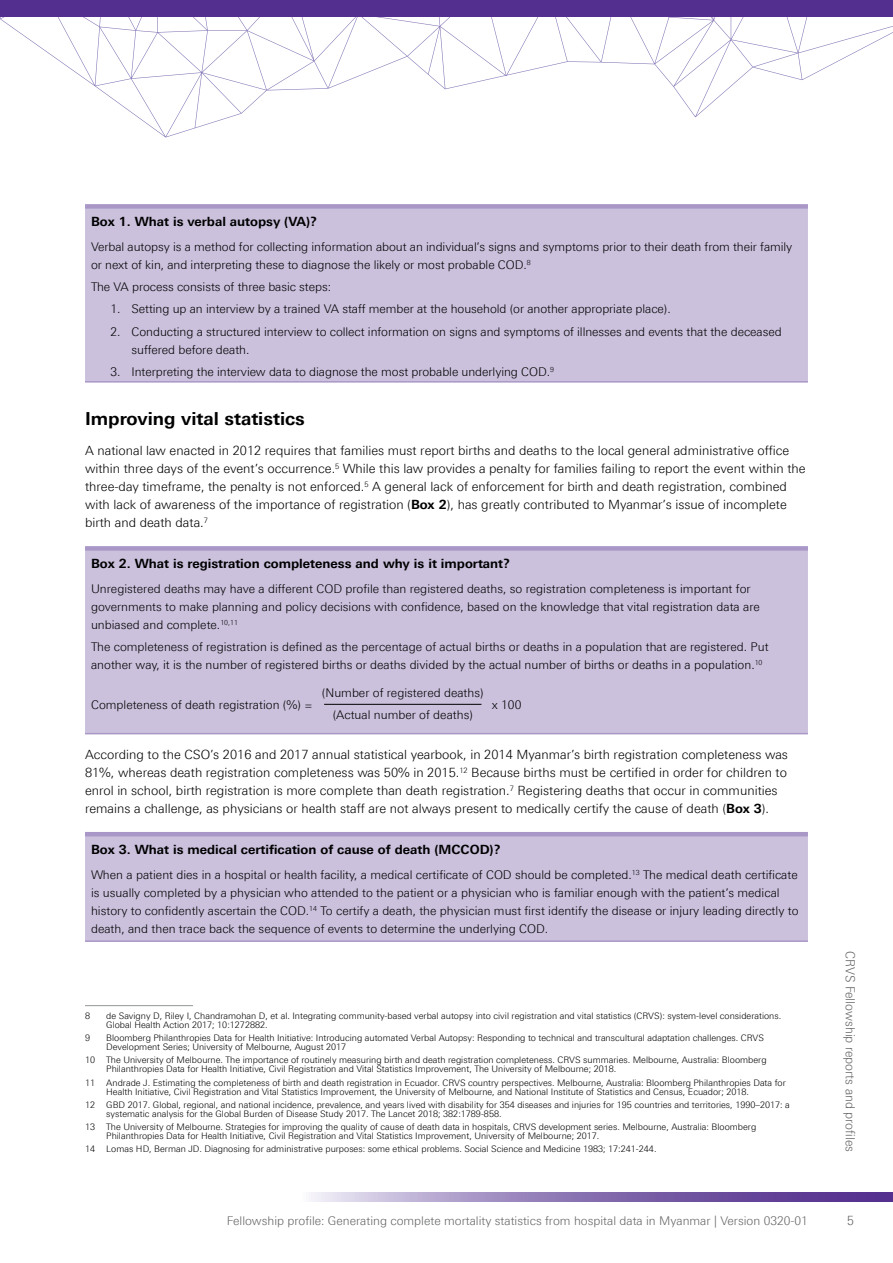
<style>
.page{position:relative;width:893px;height:1263px;background:#fff}
.page>*{position:absolute;margin:0;border:0;box-sizing:border-box;transform-origin:0 0}
.t1{font:700 18px "Linotype Univers 630";color:#000}
.t2{font:300 12.75px/18px "Linotype Univers 330";color:#000}
.t3{font:700 12.75px "Linotype Univers 630";color:#000}
.t4{font:300 12.75px "Linotype Univers 330";color:#636466;scale:.95 1}
.t5{font:300 12px/18px "Linotype Univers 330";color:#000}
.t6{font:300 12px "Linotype Univers 330";color:#636466}
.t7{font:300 9px/9px "Linotype Univers 330";color:#000}
.s1{font-family:"Linotype Univers 630";font-weight:700}
</style>
<div class="page">
<svg style="left:0;top:17px;width:893px;height:120px"></svg>
<svg style="left:311px;top:1193px;width:582px;height:8px;background:#8d76b4"></svg>
<div style="left:0;top:0;width:893px;height:17px;background:#532f8f"></div>
<div style="left:85px;top:209px;width:723px;height:172px;background:#cbc1dd"></div>
<div style="left:85px;top:204px;width:723px;height:5px;background:#a997c7"></div>
<hr style="left:85px;top:381px;width:723px;height:2px;background:#a997c7">
<div style="left:85px;top:551px;width:723px;height:182px;background:#cbc1dd"></div>
<div style="left:85px;top:546px;width:723px;height:5px;background:#a997c7"></div>
<hr style="left:85px;top:733px;width:723px;height:1px;background:#a997c7">
<hr style="left:324px;top:704px;width:157px;height:1px;background:#000">
<div style="left:85px;top:836px;width:723px;height:104px;background:#cbc1dd"></div>
<hr style="left:85px;top:832px;width:723px;height:4px;background:#a997c7">
<hr style="left:85px;top:940px;width:723px;height:2px;background:#a997c7">
<hr style="left:85px;top:1005px;width:108px;height:1px;background:#939598">
<h2 class="t3" style="left:91px;top:214px;width:228px">Box 1. What is verbal autopsy (VA)?</h2>
<h3 class="t5" style="left:91px;top:237px;width:703px">Verbal autopsy is a method for collecting information about an individual’s signs and symptoms prior to their death from their family or next of kin, and interpreting these to diagnose the likely or most probable COD.<sup>8</sup></h3>
<h3 class="t5" style="left:91px;top:278px;width:242px">The VA process consists of three basic steps:</h3>
<h3 class="t5" style="left:111px;top:300px;width:562px">1. Setting up an interview by a trained VA staff member at the household (or another appropriate place).</h3>
<h3 class="t5" style="left:132px;top:322px;width:652px;text-indent:-21px">2. Conducting a structured interview to collect information on signs and symptoms of illnesses and events that the deceased suffered before death.</h3>
<h3 class="t5" style="left:111px;top:362px;width:445px">3. Interpreting the interview data to diagnose the most probable underlying COD.<sup>9</sup></h3>
<h1 class="t1" style="left:85px;top:407px;width:221px">Improving vital statistics</h1>
<p class="t2" style="left:85px;top:442px;width:722px">A national law enacted in 2012 requires that families must report births and deaths to the local general administrative office within three days of the event’s occurrence.<sup>5</sup> While this law provides a penalty for families failing to report the event within the three-day timeframe, the penalty is not enforced.<sup>5</sup> A general lack of enforcement for birth and death registration, combined with lack of awareness of the importance of registration (<span class="s1">Box 2</span>), has greatly contributed to Myanmar’s issue of incomplete birth and death data.<sup>7</sup></p>
<h2 class="t3" style="left:91px;top:556px;width:421px">Box 2. What is registration completeness and why is it important?</h2>
<p class="t5" style="left:91px;top:579px;width:670px">Unregistered deaths may have a different COD profile than registered deaths, so registration completeness is important for governments to make planning and policy decisions with confidence, based on the knowledge that vital registration data are unbiased and complete.<sup>10,11</sup></p>
<p class="t5" style="left:91px;top:638px;width:679px">The completeness of registration is defined as the percentage of actual births or deaths in a population that are registered. Put another way, it is the number of registered births or deaths divided by the actual number of births or deaths in a population.<sup>10</sup></p>
<h3 class="t5" style="left:91px;top:695px;width:223px">Completeness of death registration (%) =</h3>
<h3 class="t5" style="left:492px;top:695px;width:31px">x 100</h3>
<h3 class="t5" style="left:322px;top:681px;width:163px;line-height:22.2px;text-align:center">(Number of registered deaths) (Actual number of deaths)</h3>
<p class="t2" style="left:85px;top:745px;width:704px">According to the CSO’s 2016 and 2017 annual statistical yearbook, in 2014 Myanmar’s birth registration completeness was 81%, whereas death registration completeness was 50% in 2015.<sup>12</sup> Because births must be certified in order for children to enrol in school, birth registration is more complete than death registration.<sup>7</sup> Registering deaths that occur in communities remains a challenge, as physicians or health staff are not always present to medically certify the cause of death (<span class="s1">Box 3</span>).</p>
<h2 class="t3" style="left:91px;top:841px;width:411px">Box 3. What is medical certification of cause of death (MCCOD)?</h2>
<p class="t5" style="left:91px;top:865px;width:709px">When a patient dies in a hospital or health facility, a medical certificate of COD should be completed.<sup>13</sup> The medical death certificate is usually completed by a physician who attended to the patient or a physician who is familiar enough with the patient’s medical history to confidently ascertain the COD.<sup>14</sup> To certify a death, the physician must first identify the disease or injury leading directly to death, and then trace back the sequence of events to determine the underlying COD.</p>
<p class="t7" style="left:85px;top:1011px;width:7px">8</p>
<p class="t7" style="left:106px;top:1011px;width:676px">de Savigny D, Riley I, Chandramohan D, et al. Integrating community-based verbal autopsy into civil registration and vital statistics (CRVS): system-level considerations.<br>Global Health Action 2017; 10:1272882.</p>
<p class="t7" style="left:85px;top:1033px;width:7px">9</p>
<p class="t7" style="left:106px;top:1033px;width:659px">Bloomberg Philanthropies Data for Health Initiative: Introducing automated Verbal Autopsy: Responding to technical and transcultural adaptation challenges. CRVS<br>Development Series; University of Melbourne, August 2017</p>
<p class="t7" style="left:106px;top:1055px;width:662px;text-indent:-21px">10 The University of Melbourne. The importance of routinely measuring birth and death registration completeness. CRVS summaries. Melbourne, Australia: Bloomberg<br>Philanthropies Data for Health Initiative, Civil Registration and Vital Statistics Improvement, The University of Melbourne; 2018.</p>
<p class="t7" style="left:106px;top:1078px;width:681px;text-indent:-21px">11 Andrade J. Estimating the completeness of birth and death registration in Ecuador. CRVS country perspectives. Melbourne, Australia: Bloomberg Philanthropies Data for<br>Health Initiative, Civil Registration and Vital Statistics Improvement, the University of Melbourne, and National Institute of Statistics and Census, Ecuador; 2018.</p>
<p class="t7" style="left:106px;top:1100px;width:685px;text-indent:-21px">12 GBD 2017. Global, regional, and national incidence, prevalence, and years lived with disability for 354 diseases and injuries for 195 countries and territories, 1990–2017: a systematic analysis for the Global Burden of Disease Study 2017. The Lancet 2018; 382:1789-858.</p>
<p class="t7" style="left:106px;top:1122px;width:651px;text-indent:-21px">13 The University of Melbourne. Strategies for improving the quality of cause of death data in hospitals, CRVS development series. Melbourne, Australia: Bloomberg<br>Philanthropies Data for Health Initiative, Civil Registration and Vital Statistics Improvement, University of Melbourne; 2017.</p>
<p class="t7" style="left:85px;top:1144px;width:573px">14 Lomas HD, Berman JD. Diagnosing for administrative purposes: some ethical problems. Social Science and Medicine 1983; 17:241-244.</p>
<h3 class="t6" style="left:227px;top:1213px;width:583px">Fellowship profile: Generating complete mortality statistics from hospital data in Myanmar | Version 0320-01</h3>
<h2 class="t4" style="left:858px;top:951px;width:213px;rotate:90deg">CRVS Fellowship reports and profiles</h2>
<h2 class="t4" style="left:847px;top:1213px;width:9px">5</h2>
</div>
